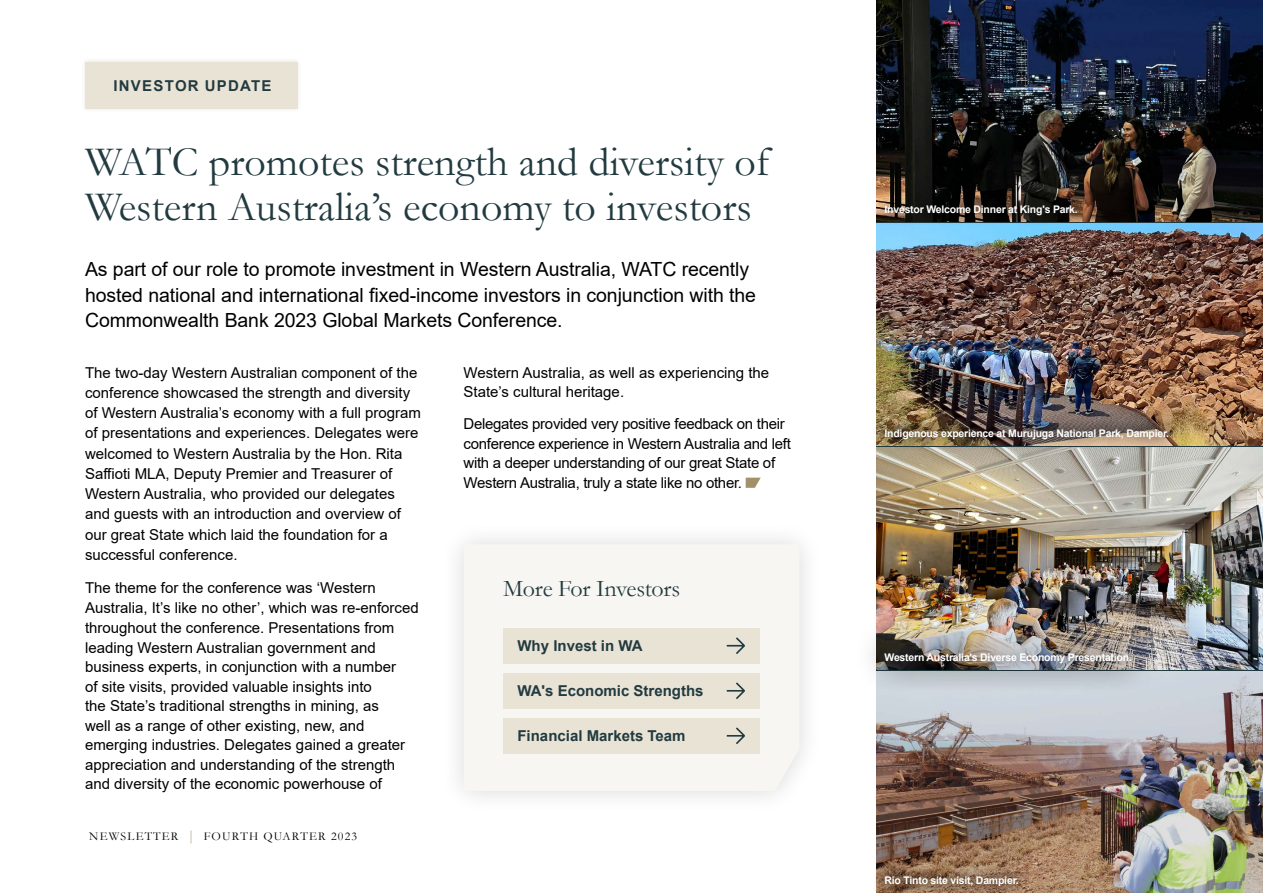
<style>
.page{position:relative;width:1263px;height:893px;background:#fff}
.page>*{position:absolute;margin:0;border:0;box-sizing:border-box;transform-origin:0 0}
.t1{font:42px/45px "Garamond";color:#223b40}
.t2{font:24px "Garamond";letter-spacing:-.01em;color:#223b40}
.t3{font:19.5px/25.5px "Arial";letter-spacing:-.005em;color:#000}
.t4{font:15px/19.6px "Arial";color:#000}
.t5{font:15px/19.5px "Arial";letter-spacing:-.02em;color:#000}
.t6{font:700 15px "Arial";color:#223b40}
.t7{font:700 15px "Arial";letter-spacing:.085em;color:#223b40}
.t8{font:12px "Garamond";letter-spacing:.1em;color:#000}
.t9{font:700 10.5px "Arial";letter-spacing:-.02em;color:#fff}
.s1{font-size:14.4px;color:#a39169}
</style>
<div class="page">
<svg style="left:746px;top:478px;width:15px;height:10px"></svg>
<div style="left:440px;top:520px;width:384px;height:295px;background:#fafafa"></div>
<svg style="left:477px;top:544px;width:322px;height:245px"></svg>
<div style="left:503px;top:628px;width:257px;height:35px;background:#e9e3d6"></div>
<svg style="left:726px;top:637px;width:19px;height:17px"></svg>
<div style="left:503px;top:673px;width:257px;height:35px;background:#e9e3d6"></div>
<svg style="left:726px;top:682px;width:19px;height:17px"></svg>
<img style="left:876px;top:0;width:387px;height:221px">
<img style="left:876px;top:448px;width:387px;height:221px">
<img style="left:876px;top:224px;width:387px;height:221px">
<img style="left:876px;top:671px;width:387px;height:222px">
<div style="left:503px;top:718px;width:257px;height:35px;background:#e9e3d6"></div>
<svg style="left:726px;top:727px;width:19px;height:17px"></svg>
<div style="left:80px;top:57px;width:222px;height:56px;background:#000;opacity:.1"></div>
<div style="left:85px;top:62px;width:213px;height:46px;background:#e9e3d6"></div>
<div style="left:872px;top:192px;width:217px;height:36px;background:#000;opacity:.75"></div>
<div style="left:871px;top:416px;width:310px;height:36px;background:#000;opacity:.75"></div>
<div style="left:854px;top:621px;width:307px;height:73px;background:#000;opacity:.75"></div>
<div style="left:871px;top:863px;width:160px;height:30px;background:#000;opacity:.75"></div>
<p class="t7" style="left:113px;top:75px;width:160px">INVESTOR UPDATE</p>
<h1 class="t1" style="left:85px;top:138px;width:686px">WATC promotes strength and diversity of<br>Western Australia’s economy to investors</h1>
<h3 class="t3" style="left:85px;top:257px;width:672px">As part of our role to promote investment in Western Australia, WATC recently hosted national and international fixed-income investors in conjunction with the<br>Commonwealth Bank 2023 Global Markets Conference.</h3>
<p class="t4" style="left:85px;top:362px;width:337px;line-height:20.2px">The two-day Western Australian component of the conference showcased the strength and diversity of Western Australia’s economy with a full program of presentations and experiences. Delegates were welcomed to Western Australia by the Hon. Rita Saffioti MLA, Deputy Premier and Treasurer of Western Australia, who provided our delegates and guests with an introduction and overview of our great State which laid the foundation for a successful conference.</p>
<p class="t4" style="left:85px;top:578px;width:335px">The theme for the conference was ‘Western Australia, It’s like no other’, which was re-enforced throughout the conference. Presentations from leading Western Australian government and business experts, in conjunction with a number<br>of site visits, provided valuable insights into<br>the State’s traditional strengths in mining, as<br>well as a range of other existing, new, and emerging industries. Delegates gained a greater appreciation and understanding of the strength and diversity of the economic powerhouse of</p>
<p class="t8" style="left:89px;top:828px;width:269px">NEWSLETTER <span class="s1">|</span> FOURTH QUARTER 2023</p>
<p class="t4" style="left:463px;top:362px;width:307px">Western Australia, as well as experiencing the<br>State’s cultural heritage.</p>
<p class="t5" style="left:463px;top:414px;width:329px">Delegates provided very positive feedback on their conference experience in Western Australia and left with a deeper understanding of our great State of Western Australia, truly a state like no other.</p>
<h2 class="t2" style="left:503px;top:572px;width:178px">More For Investors</h2>
<p class="t6" style="left:517px;top:635px;width:127px">Why Invest in WA</p>
<p class="t6" style="left:517px;top:680px;width:188px">WA's Economic Strengths</p>
<p class="t6" style="left:517px;top:725px;width:170px">Financial Markets Team</p>
<p class="t9" style="left:884px;top:202px;width:195px">Investor Welcome Dinner at King's Park.</p>
<p class="t9" style="left:884px;top:426px;width:286px">Indigenous experience at Murujuga National Park, Dampier.</p>
<p class="t9" style="left:884px;top:649px;width:249px">Western Australia's Diverse Economy Presentation.</p>
<p class="t9" style="left:884px;top:873px;width:136px">Rio Tinto site visit, Dampier.</p>
</div>
